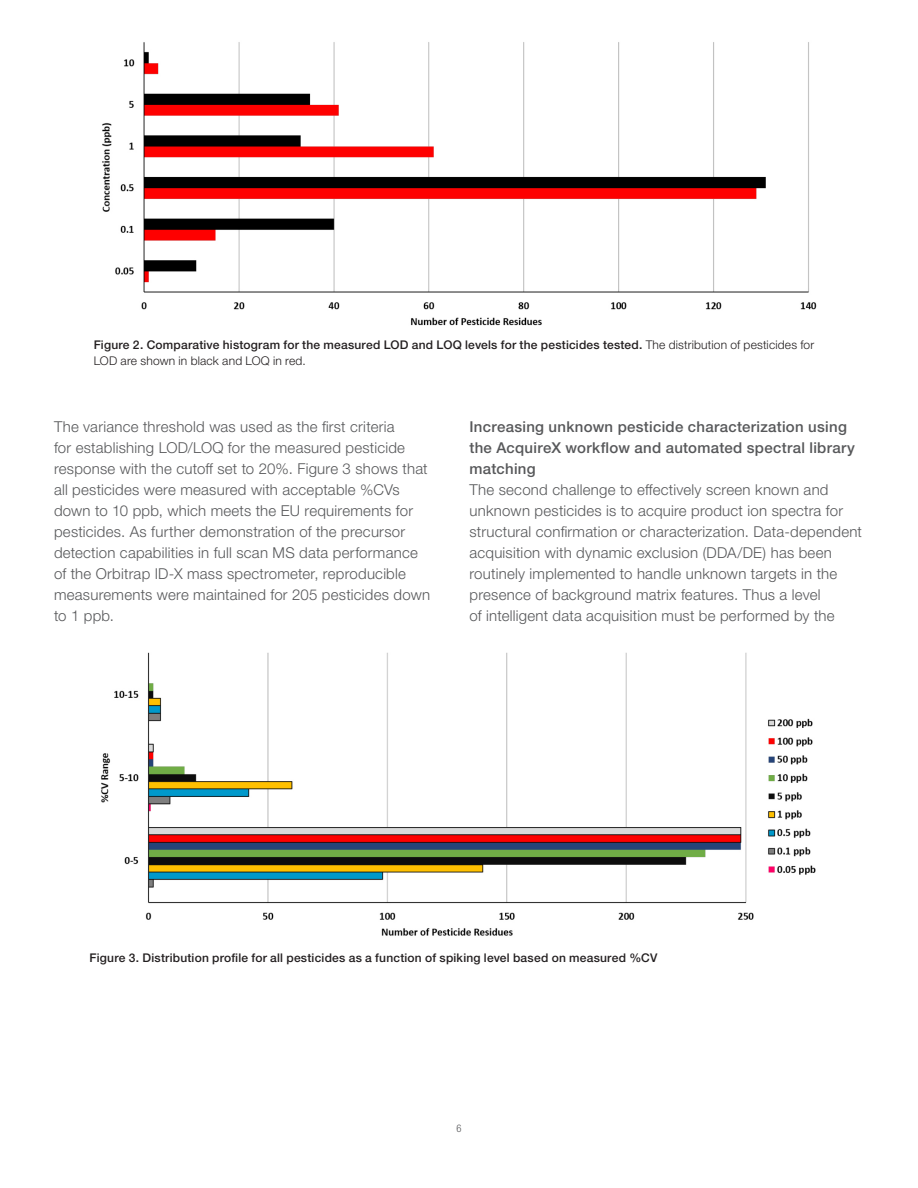
<style>
.page{position:relative;width:918px;height:1188px;background:#fff}
.page>*{position:absolute;margin:0;border:0;box-sizing:border-box;transform-origin:0 0}
.t1{font:300 15px/21px "Helvetica Neue LTW1 G";letter-spacing:.015em;color:#57585a}
.t2{font:500 15px/21px "Helvetica Neue LTW1 G";letter-spacing:.02em;color:#57585a}
.t3{font:500 12px/15.8px "Helvetica Neue LTW1 G";letter-spacing:.02em;color:#231f20}
.t4{font:300 condensed 10.5px "Helvetica Neue LTW1 G";color:#57585a}
.s1{font-weight:300}
</style>
<div class="page">
<img style="left:102px;top:42px;width:715px;height:284px">
<img style="left:101px;top:652px;width:715px;height:284px">
<p class="t3" style="left:94px;top:337px;width:722px">Figure 2. Comparative histogram for the measured LOD and LOQ levels for the pesticides tested. <span class="s1">The distribution of pesticides for<br>LOD are shown in black and LOQ in red.</span></p>
<p class="t1" style="left:54px;top:416px;width:378px">The variance threshold was used as the first criteria<br>for establishing LOD/LOQ for the measured pesticide response with the cutoff set to 20%. Figure 3 shows that all pesticides were measured with acceptable %CVs down to 10 ppb, which meets the EU requirements for pesticides. As further demonstration of the precursor detection capabilities in full scan MS data performance of the Orbitrap ID-X mass spectrometer, reproducible measurements were maintained for 205 pesticides down to 1 ppb.</p>
<p class="t2" style="left:469px;top:416px;width:387px">Increasing unknown pesticide characterization using the AcquireX workflow and automated spectral library matching</p>
<p class="t1" style="left:469px;top:479px;width:394px">The second challenge to effectively screen known and unknown pesticides is to acquire product ion spectra for structural confirmation or characterization. Data-dependent acquisition with dynamic exclusion (DDA/DE) has been routinely implemented to handle unknown targets in the presence of background matrix features. Thus a level<br>of intelligent data acquisition must be performed by the</p>
<p class="t3" style="left:90px;top:950px;width:569px">Figure 3. Distribution profile for all pesticides as a function of spiking level based on measured %CV</p>
<p class="t4" style="left:456px;top:1122px;width:7px">6</p>
</div>
